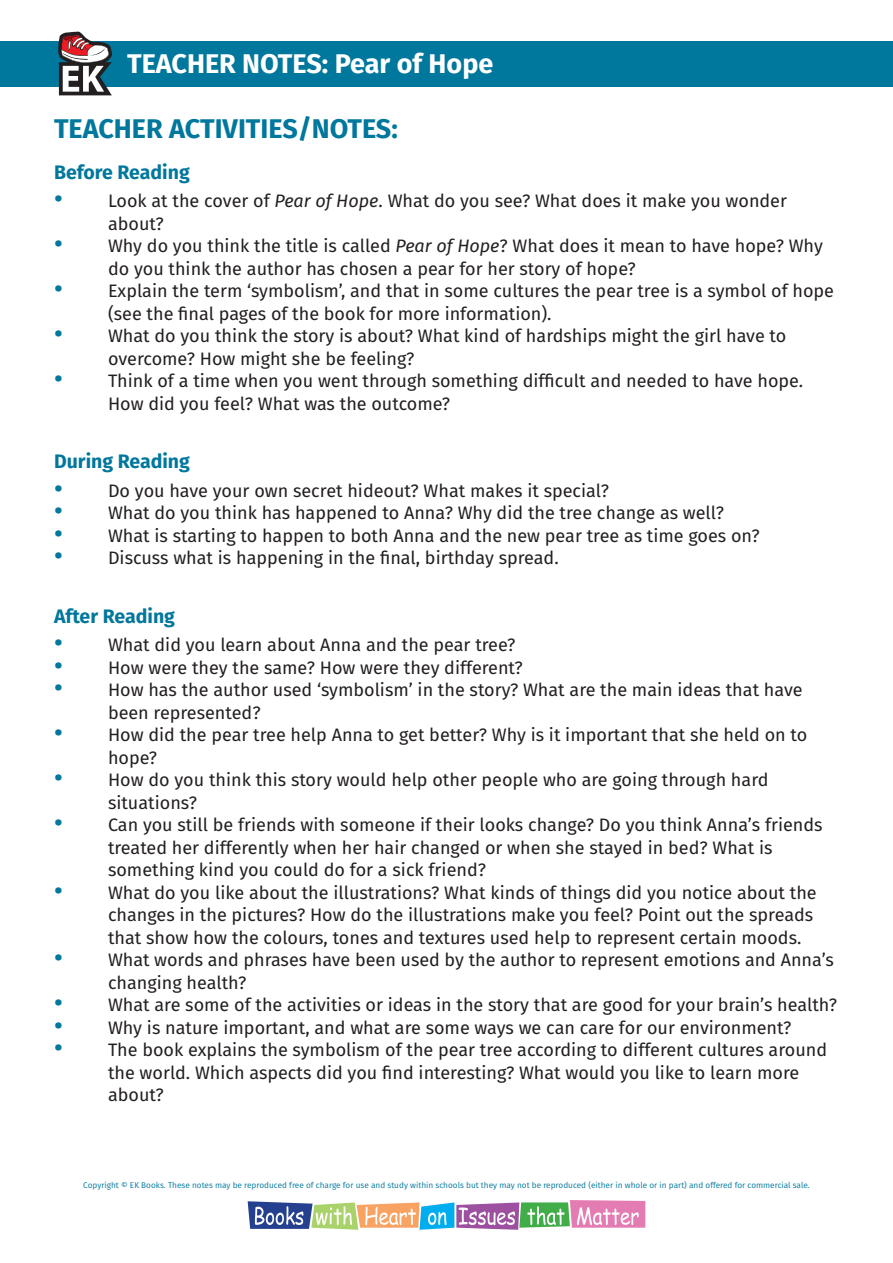
<style>
.page{position:relative;width:893px;height:1263px;background:#fff}
.page>*{position:absolute;margin:0;border:0;box-sizing:border-box;transform-origin:0 0}
.t1{font:700 27px "Fira Sans";color:#00779c}
.t2{font:700 27px "Fira Sans";color:#fff}
.t3{font:700 19.5px "Fira Sans";color:#00779c}
.t4{font:18px/22.5px "Fira Sans";color:#231f20}
.t5{font:8.25px "Fira Sans";color:#00779c}
.s1{font-family:"Montserrat";font-weight:900;font-size:24px;color:#00779c}
.s2{font-style:italic}
</style>
<div class="page">
<div style="left:0;top:41px;width:893px;height:45px;background:#00779c"></div>
<svg style="left:58px;top:32px;width:54px;height:63px"></svg>
<svg style="left:248px;top:1200px;width:397px;height:30px"></svg>
<p class="t2" style="left:127px;top:41px;width:368px">TEACHER NOTES: Pear of Hope</p>
<p class="t1" style="left:54px;top:106px;width:345px">TEACHER ACTIVITIES/NOTES:</p>
<p class="t3" style="left:54px;top:156px;width:137px">Before Reading</p>
<p class="t4" style="left:108px;top:189px;width:681px;text-indent:-54px"><span class="s1">·</span> Look at the cover of <span class="s2">Pear of Hope</span>. What do you see? What does it make you wonder about?</p>
<p class="t4" style="left:108px;top:234px;width:716px;text-indent:-54px"><span class="s1">·</span> Why do you think the title is called <span class="s2">Pear of Hope</span>? What does it mean to have hope? Why do you think the author has chosen a pear for her story of hope?</p>
<p class="t4" style="left:108px;top:279px;width:728px;text-indent:-54px"><span class="s1">·</span> Explain the term ‘symbolism’, and that in some cultures the pear tree is a symbol of hope (see the final pages of the book for more information).</p>
<p class="t4" style="left:108px;top:324px;width:680px;text-indent:-54px"><span class="s1">·</span> What do you think the story is about? What kind of hardships might the girl have to overcome? How might she be feeling?</p>
<p class="t4" style="left:108px;top:369px;width:697px;text-indent:-54px"><span class="s1">·</span> Think of a time when you went through something difficult and needed to have hope.<br>How did you feel? What was the outcome?</p>
<p class="t3" style="left:54px;top:445px;width:137px">During Reading</p>
<p class="t4" style="left:54px;top:479px;width:557px"><span class="s1">·</span> Do you have your own secret hideout? What makes it special?</p>
<p class="t4" style="left:54px;top:501px;width:672px"><span class="s1">·</span> What do you think has happened to Anna? Why did the tree change as well?</p>
<p class="t4" style="left:54px;top:524px;width:707px"><span class="s1">·</span> What is starting to happen to both Anna and the new pear tree as time goes on?</p>
<p class="t4" style="left:54px;top:546px;width:506px"><span class="s1">·</span> Discuss what is happening in the final, birthday spread.</p>
<p class="t3" style="left:54px;top:600px;width:123px">After Reading</p>
<p class="t4" style="left:54px;top:633px;width:463px"><span class="s1">·</span> What did you learn about Anna and the pear tree?</p>
<p class="t4" style="left:54px;top:656px;width:470px"><span class="s1">·</span> How were they the same? How were they different?</p>
<p class="t4" style="left:108px;top:678px;width:696px;text-indent:-54px"><span class="s1">·</span> How has the author used ‘symbolism’ in the story? What are the main ideas that have been represented?</p>
<p class="t4" style="left:108px;top:723px;width:701px;text-indent:-54px"><span class="s1">·</span> How did the pear tree help Anna to get better? Why is it important that she held on to hope?</p>
<p class="t4" style="left:108px;top:768px;width:662px;text-indent:-54px"><span class="s1">·</span> How do you think this story would help other people who are going through hard situations?</p>
<p class="t4" style="left:108px;top:813px;width:716px;text-indent:-54px"><span class="s1">·</span> Can you still be friends with someone if their looks change? Do you think Anna’s friends treated her differently when her hair changed or when she stayed in bed? What is something kind you could do for a sick friend?</p>
<p class="t4" style="left:108px;top:881px;width:710px;text-indent:-54px"><span class="s1">·</span> What do you like about the illustrations? What kinds of things did you notice about the changes in the pictures? How do the illustrations make you feel? Point out the spreads that show how the colours, tones and textures used help to represent certain moods.</p>
<p class="t4" style="left:108px;top:948px;width:727px;text-indent:-54px"><span class="s1">·</span> What words and phrases have been used by the author to represent emotions and Anna’s changing health?</p>
<p class="t4" style="left:54px;top:993px;width:785px"><span class="s1">·</span> What are some of the activities or ideas in the story that are good for your brain’s health?</p>
<p class="t4" style="left:54px;top:1016px;width:739px"><span class="s1">·</span> Why is nature important, and what are some ways we can care for our environment?</p>
<p class="t4" style="left:108px;top:1038px;width:721px;text-indent:-54px"><span class="s1">·</span> The book explains the symbolism of the pear tree according to different cultures around the world. Which aspects did you find interesting? What would you like to learn more about?</p>
<p class="t5" style="left:83px;top:1179px;width:728px">Copyright © EK Books. These notes may be reproduced free of charge for use and study within schools but they may not be reproduced (either in whole or in part) and offered for commercial sale.</p>
</div>
